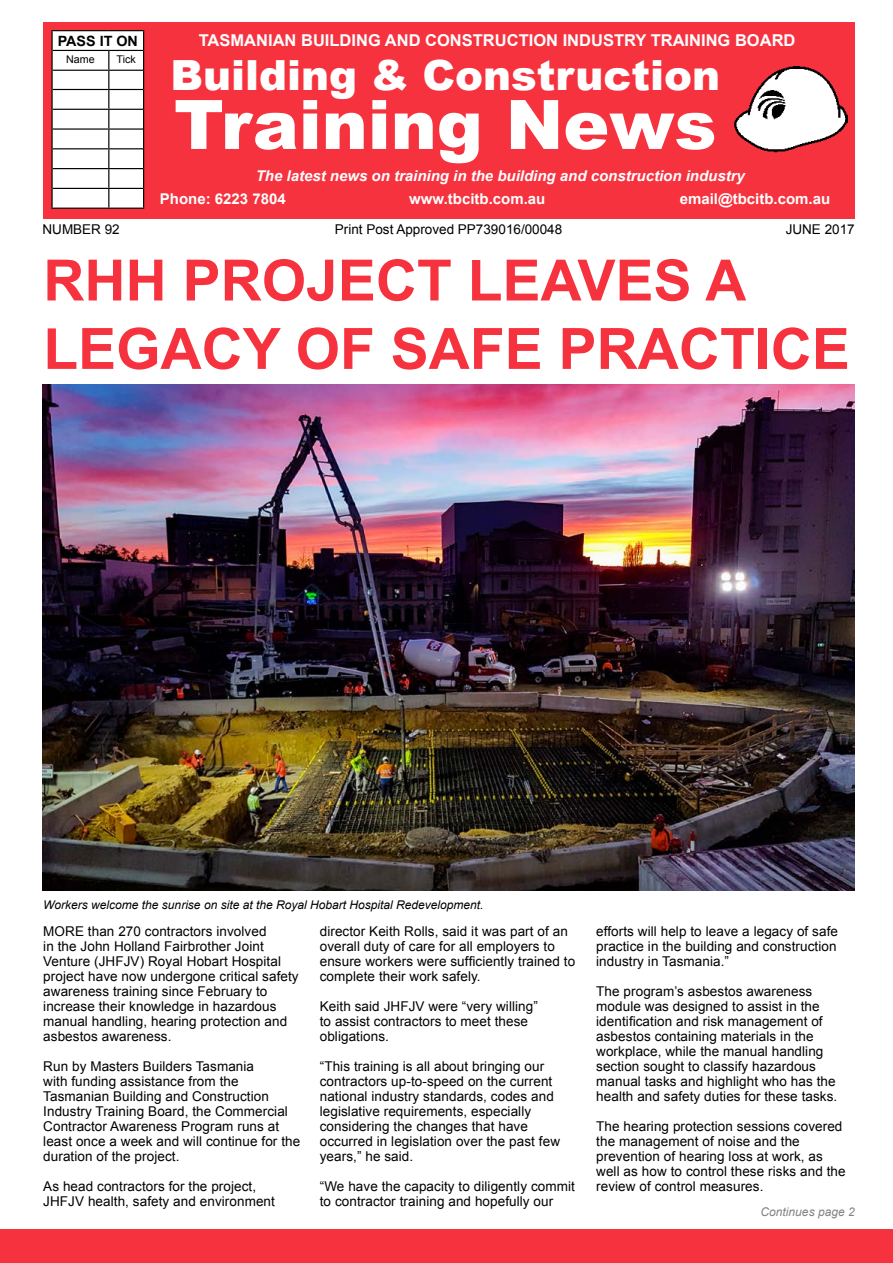
<style>
.page{position:relative;width:893px;height:1263px;background:#fff}
.page>*{position:absolute;margin:0;border:0;box-sizing:border-box;transform-origin:0 0}
.t1{font:900 68.25px "Arial";color:#fff}
.t2{font:700 57px/68.4px "Arial";color:#f7323f}
.t3{font:900 41.55px "Arial";color:#fff}
.t4{font:700 16.35px "Arial";color:#fff}
.t5{font:italic 700 14.85px "Arial";color:#fff}
.t6{font:700 14.85px "Arial";color:#fff}
.t7{font:700 14.25px "Arial";color:#000}
.t8{font:13.5px/15px "Arial";letter-spacing:.005em;color:#000}
.t9{font:italic 12px "Arial";color:#000}
.t10{font:italic 12px "Arial";color:#808285}
.t11{font:10.65px "Arial";color:#000}
</style>
<div class="page">
<div style="left:0;top:1229px;width:893px;height:34px;background:#f7323f"></div>
<div style="left:43px;top:22px;width:812px;height:196px;background:#f7323f"></div>
<hr style="left:51px;top:30px;width:58px;height:1px;background:#000">
<hr style="left:109px;top:30px;width:35px;height:1px;background:#000">
<hr style="left:51px;top:208px;width:58px;height:1px;background:#000">
<hr style="left:109px;top:208px;width:35px;height:1px;background:#000">
<svg style="left:51px;top:31px;width:93px;height:177px;background:#e7e6e6"></svg>
<img style="left:734px;top:66px;width:113px;height:87px">
<img style="left:43px;top:384px;width:812px;height:506px">
<p class="t7" style="left:58px;top:31px;width:82px">PASS IT ON</p>
<p class="t11" style="left:66px;top:52px;width:30px">Name</p>
<p class="t11" style="left:117px;top:52px;width:21px">Tick</p>
<p class="t4" style="left:199px;top:29px;width:598px">TASMANIAN BUILDING AND CONSTRUCTION INDUSTRY TRAINING BOARD</p>
<h3 class="t3" style="left:170px;top:45px;width:551px">Building &amp; Construction</h3>
<h1 class="t1" style="left:174px;top:75px;width:544px">Training News</h1>
<p class="t5" style="left:256px;top:165px;width:491px">The latest news on training in the building and construction industry</p>
<p class="t6" style="left:160px;top:189px;width:127px">Phone: 6223 7804</p>
<p class="t6" style="left:409px;top:189px;width:138px">www.tbcitb.com.au</p>
<p class="t6" style="left:680px;top:189px;width:152px">email@tbcitb.com.au</p>
<p class="t8" style="left:43px;top:222px;width:79px">NUMBER 92</p>
<p class="t8" style="left:335px;top:222px;width:229px">Print Post Approved PP739016/00048</p>
<p class="t8" style="left:786px;top:222px;width:71px">JUNE 2017</p>
<h2 class="t2" style="left:43px;top:248px;width:808px">RHH PROJECT LEAVES A<br>LEGACY OF SAFE PRACTICE</h2>
<p class="t9" style="left:43px;top:897px;width:442px">Workers welcome the sunrise on site at the Royal Hobart Hospital Redevelopment.</p>
<p class="t8" style="left:43px;top:924px;width:257px">MORE than 270 contractors involved<br>in the John Holland Fairbrother Joint Venture (JHFJV) Royal Hobart Hospital project have now undergone critical safety awareness training since February to increase their knowledge in hazardous manual handling, hearing protection and asbestos awareness.</p>
<p class="t8" style="left:43px;top:1059px;width:259px">Run by Masters Builders Tasmania<br>with funding assistance from the Tasmanian Building and Construction Industry Training Board, the Commercial Contractor Awareness Program runs at least once a week and will continue for the duration of the project.</p>
<p class="t8" style="left:43px;top:1179px;width:233px">As head contractors for the project,<br>JHFJV health, safety and environment</p>
<p class="t8" style="left:320px;top:924px;width:257px">director Keith Rolls, said it was part of an overall duty of care for all employers to ensure workers were sufficiently trained to complete their work safely.</p>
<p class="t8" style="left:320px;top:999px;width:220px">Keith said JHFJV were “very willing” to assist contractors to meet these obligations.</p>
<p class="t8" style="left:320px;top:1059px;width:242px">“This training is all about bringing our contractors up-to-speed on the current national industry standards, codes and legislative requirements, especially considering the changes that have occurred in legislation over the past few years,” he said.</p>
<p class="t8" style="left:320px;top:1179px;width:257px">“We have the capacity to diligently commit to contractor training and hopefully our</p>
<p class="t8" style="left:596px;top:924px;width:243px;text-align:justify">efforts will help to leave a legacy of safe practice in the building and construction industry in Tasmania.”</p>
<p class="t8" style="left:596px;top:984px;width:243px">The program’s asbestos awareness module was designed to assist in the identification and risk management of asbestos containing materials in the workplace, while the manual handling section sought to classify hazardous manual tasks and highlight who has the health and safety duties for these tasks.</p>
<p class="t8" style="left:596px;top:1118px;width:251px">The hearing protection sessions covered the management of noise and the prevention of hearing loss at work, as well as how to control these risks and the review of control measures.</p>
<p class="t10" style="left:761px;top:1204px;width:96px">Continues page 2</p>
</div>
